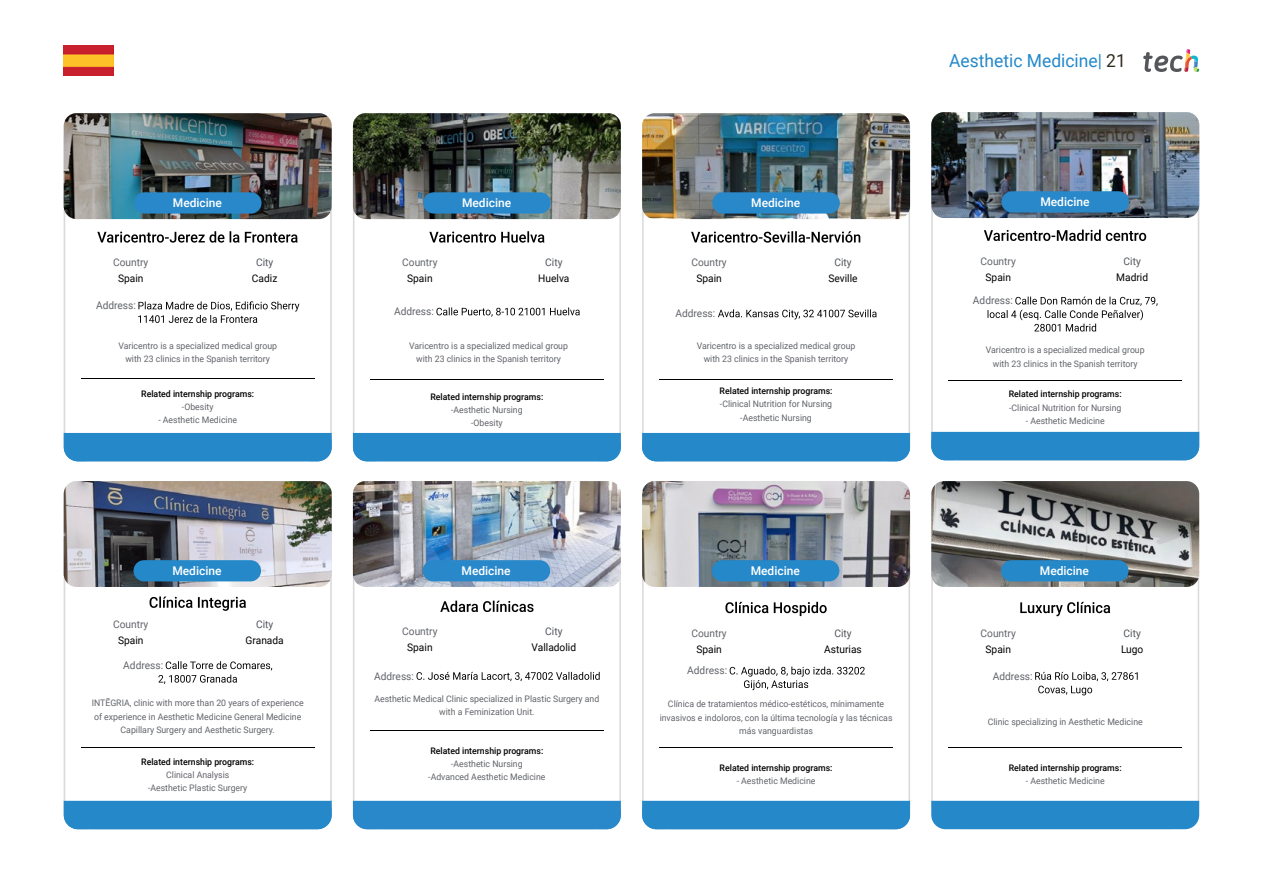
<style>
.page{position:relative;width:1263px;height:893px;background:#fff}
.page>*{position:absolute;margin:0;border:0;box-sizing:border-box;transform-origin:0 0}
.t1{font:18px "Roboto";color:#2488c9}
.t2{font:500 12px "Roboto";color:#fff}
.t3{font:10.5px "Roboto";color:#61646a}
.t4{font:10.5px "Roboto";color:#000}
.t5{font:10.5px "Roboto";color:#52555b}
.t6{font:9px/13.5px "Roboto";color:#61646a;text-align:center}
.t7{font:500 9px "Roboto";color:#000}
.s1{color:#2289cb}
.s2{color:#312e20}
</style>
<div class="page">
<svg style="left:1143px;top:49px;width:56px;height:23px"></svg>
<img style="left:64px;top:45px;width:49px;height:31px">
<img style="left:63px;top:113px;width:269px;height:349px">
<div style="left:134px;top:192px;width:127px;height:22px;background:#2988c9;border-radius:11px"></div>
<div style="left:64px;top:433px;width:268px;height:28px;background:#2488c9"></div>
<hr style="left:81px;top:378px;width:234px;height:1px;background:#000">
<svg style="left:138px;top:301px;width:161px;height:22px"></svg>
<svg style="left:97px;top:231px;width:201px;height:12px"></svg>
<svg style="left:352px;top:113px;width:269px;height:349px"></svg>
<div style="left:423px;top:192px;width:128px;height:22px;background:#2988c9;border-radius:11px"></div>
<div style="left:353px;top:433px;width:268px;height:28px;background:#2488c9"></div>
<hr style="left:370px;top:380px;width:234px;height:1px;background:#000">
<svg style="left:429px;top:231px;width:115px;height:12px"></svg>
<svg style="left:436px;top:307px;width:144px;height:10px"></svg>
<img style="left:642px;top:113px;width:269px;height:349px">
<div style="left:712px;top:192px;width:128px;height:22px;background:#2988c9;border-radius:11px"></div>
<div style="left:642px;top:433px;width:268px;height:28px;background:#2488c9"></div>
<hr style="left:659px;top:380px;width:234px;height:1px;background:#000">
<svg style="left:718px;top:309px;width:159px;height:10px"></svg>
<svg style="left:691px;top:231px;width:169px;height:12px"></svg>
<svg style="left:931px;top:123px;width:269px;height:338px"></svg>
<img style="left:931px;top:112px;width:268px;height:106px">
<div style="left:1001px;top:191px;width:128px;height:21px;background:#2988c9;border-radius:11px"></div>
<div style="left:931px;top:432px;width:268px;height:28px;background:#2488c9"></div>
<hr style="left:948px;top:381px;width:234px;height:1px;background:#000">
<svg style="left:987px;top:297px;width:170px;height:35px"></svg>
<svg style="left:984px;top:230px;width:162px;height:11px"></svg>
<svg style="left:63px;top:492px;width:269px;height:338px"></svg>
<img style="left:64px;top:481px;width:268px;height:106px">
<div style="left:133px;top:560px;width:128px;height:21px;background:#2488c9;border-radius:11px"></div>
<div style="left:64px;top:801px;width:268px;height:28px;background:#2488c9"></div>
<hr style="left:81px;top:747px;width:234px;height:1px;background:#000">
<svg style="left:150px;top:596px;width:96px;height:15px"></svg>
<svg style="left:158px;top:661px;width:114px;height:23px"></svg>
<svg style="left:352px;top:493px;width:269px;height:337px"></svg>
<img style="left:353px;top:481px;width:268px;height:106px">
<div style="left:423px;top:560px;width:127px;height:21px;background:#2988c9;border-radius:11px"></div>
<div style="left:353px;top:801px;width:268px;height:28px;background:#2988c9"></div>
<hr style="left:370px;top:730px;width:234px;height:1px;background:#000">
<svg style="left:440px;top:601px;width:93px;height:11px"></svg>
<svg style="left:416px;top:672px;width:184px;height:9px"></svg>
<svg style="left:642px;top:510px;width:269px;height:320px"></svg>
<img style="left:642px;top:481px;width:268px;height:106px">
<div style="left:712px;top:560px;width:127px;height:21px;background:#2488c9;border-radius:11px"></div>
<div style="left:642px;top:801px;width:268px;height:28px;background:#2488c9"></div>
<hr style="left:659px;top:747px;width:234px;height:1px;background:#000">
<svg style="left:725px;top:602px;width:102px;height:14px"></svg>
<svg style="left:730px;top:666px;width:135px;height:24px"></svg>
<svg style="left:931px;top:492px;width:269px;height:338px"></svg>
<img style="left:931px;top:481px;width:268px;height:106px">
<div style="left:1001px;top:560px;width:127px;height:21px;background:#2488c9;border-radius:11px"></div>
<div style="left:931px;top:801px;width:268px;height:28px;background:#2488c9"></div>
<hr style="left:948px;top:747px;width:234px;height:1px;background:#000">
<svg style="left:1020px;top:602px;width:90px;height:14px"></svg>
<svg style="left:1035px;top:672px;width:103px;height:23px"></svg>
<h1 class="t1" style="left:949px;top:48px;width:178px">Aesthetic Medici<span class="s1">ne|</span> <span class="s2">21</span></h1>
<h2 class="t2" style="left:173px;top:195px;width:51px">Medicine</h2>
<h2 class="t2" style="left:462px;top:195px;width:51px">Medicine</h2>
<h2 class="t2" style="left:751px;top:195px;width:51px">Medicine</h2>
<h2 class="t2" style="left:1040px;top:194px;width:51px">Medicine</h2>
<p class="t3" style="left:113px;top:255px;width:37px">Country</p>
<p class="t4" style="left:118px;top:271px;width:27px">Spain</p>
<p class="t5" style="left:256px;top:255px;width:19px">City</p>
<p class="t4" style="left:252px;top:271px;width:27px">Cadiz</p>
<p class="t3" style="left:402px;top:255px;width:37px">Country</p>
<p class="t4" style="left:407px;top:271px;width:27px">Spain</p>
<p class="t5" style="left:545px;top:255px;width:19px">City</p>
<p class="t4" style="left:538px;top:271px;width:33px">Huelva</p>
<p class="t3" style="left:691px;top:255px;width:37px">Country</p>
<p class="t4" style="left:696px;top:271px;width:27px">Spain</p>
<p class="t5" style="left:834px;top:255px;width:19px">City</p>
<p class="t4" style="left:828px;top:271px;width:31px">Seville</p>
<p class="t3" style="left:980px;top:253px;width:37px">Country</p>
<p class="t4" style="left:985px;top:270px;width:27px">Spain</p>
<p class="t5" style="left:1123px;top:253px;width:19px">City</p>
<p class="t4" style="left:1116px;top:270px;width:33px">Madrid</p>
<p class="t3" style="left:96px;top:298px;width:41px">Address:</p>
<p class="t3" style="left:394px;top:304px;width:41px">Address:</p>
<p class="t3" style="left:675px;top:306px;width:41px">Address:</p>
<p class="t3" style="left:973px;top:293px;width:41px">Address:</p>
<p class="t6" style="left:118px;top:339px;width:160px">Varicentro is a specialized medical group with 23 clinics in the Spanish territory</p>
<p class="t6" style="left:409px;top:339px;width:160px">Varicentro is a specialized medical group with 23 clinics in the Spanish territory</p>
<p class="t6" style="left:697px;top:339px;width:160px">Varicentro is a specialized medical group with 23 clinics in the Spanish territory</p>
<p class="t6" style="left:986px;top:343px;width:160px">Varicentro is a specialized medical group with 23 clinics in the Spanish territory</p>
<p class="t7" style="left:141px;top:387px;width:114px">Related internship programs:</p>
<p class="t6" style="left:182px;top:400px;width:33px">-Obesity</p>
<p class="t6" style="left:158px;top:413px;width:80px">- Aesthetic Medicine</p>
<p class="t7" style="left:430px;top:390px;width:114px">Related internship programs:</p>
<p class="t6" style="left:451px;top:403px;width:73px">-Aesthetic Nursing -Obesity</p>
<p class="t7" style="left:720px;top:385px;width:114px">Related internship programs:</p>
<p class="t6" style="left:720px;top:397px;width:114px">-Clinical Nutrition for Nursing -Aesthetic Nursing</p>
<p class="t7" style="left:1009px;top:388px;width:114px">Related internship programs:</p>
<p class="t6" style="left:1009px;top:400px;width:114px">-Clinical Nutrition for Nursing</p>
<p class="t6" style="left:1026px;top:413px;width:80px">- Aesthetic Medicine</p>
<h2 class="t2" style="left:172px;top:563px;width:51px">Medicine</h2>
<h2 class="t2" style="left:461px;top:563px;width:51px">Medicine</h2>
<h2 class="t2" style="left:751px;top:563px;width:51px">Medicine</h2>
<h2 class="t2" style="left:1040px;top:563px;width:51px">Medicine</h2>
<p class="t3" style="left:113px;top:616px;width:37px">Country</p>
<p class="t4" style="left:118px;top:633px;width:27px">Spain</p>
<p class="t5" style="left:256px;top:616px;width:19px">City</p>
<p class="t4" style="left:246px;top:633px;width:40px">Granada</p>
<p class="t3" style="left:402px;top:623px;width:37px">Country</p>
<p class="t4" style="left:407px;top:640px;width:27px">Spain</p>
<p class="t5" style="left:545px;top:623px;width:19px">City</p>
<p class="t4" style="left:532px;top:640px;width:46px">Valladolid</p>
<p class="t3" style="left:691px;top:626px;width:37px">Country</p>
<p class="t4" style="left:696px;top:642px;width:27px">Spain</p>
<p class="t5" style="left:834px;top:626px;width:19px">City</p>
<p class="t4" style="left:824px;top:642px;width:39px">Asturias</p>
<p class="t3" style="left:980px;top:626px;width:37px">Country</p>
<p class="t4" style="left:985px;top:642px;width:27px">Spain</p>
<p class="t5" style="left:1123px;top:626px;width:19px">City</p>
<p class="t4" style="left:1121px;top:642px;width:24px">Lugo</p>
<p class="t3" style="left:123px;top:658px;width:41px">Address:</p>
<p class="t6" style="left:92px;top:696px;width:214px">INTĒGRIA, clinic with more than 20 years of experience of experience in Aesthetic Medicine General Medicine<br>Capillary Surgery and Aesthetic Surgery.</p>
<p class="t7" style="left:141px;top:755px;width:114px">Related internship programs:</p>
<p class="t6" style="left:148px;top:768px;width:101px">Clinical Analysis -Aesthetic Plastic Surgery</p>
<p class="t3" style="left:374px;top:669px;width:41px">Address:</p>
<p class="t6" style="left:374px;top:691px;width:226px">Aesthetic Medical Clinic specialized in Plastic Surgery and with a Feminization Unit.</p>
<p class="t7" style="left:430px;top:744px;width:114px">Related internship programs:</p>
<p class="t6" style="left:428px;top:757px;width:119px">-Aesthetic Nursing<br>-Advanced Aesthetic Medicine</p>
<p class="t3" style="left:687px;top:663px;width:41px">Address:</p>
<p class="t6" style="left:660px;top:697px;width:234px">Clínica de tratamientos médico-estéticos, mínimamente invasivos e indoloros, con la última tecnología y las técnicas más vanguardistas</p>
<p class="t7" style="left:720px;top:761px;width:114px">Related internship programs:</p>
<p class="t6" style="left:737px;top:774px;width:80px">- Aesthetic Medicine</p>
<p class="t3" style="left:993px;top:669px;width:41px">Address:</p>
<p class="t6" style="left:988px;top:715px;width:156px">Clinic specializing in Aesthetic Medicine</p>
<p class="t7" style="left:1009px;top:761px;width:114px">Related internship programs:</p>
<p class="t6" style="left:1026px;top:774px;width:80px">- Aesthetic Medicine</p>
</div>
